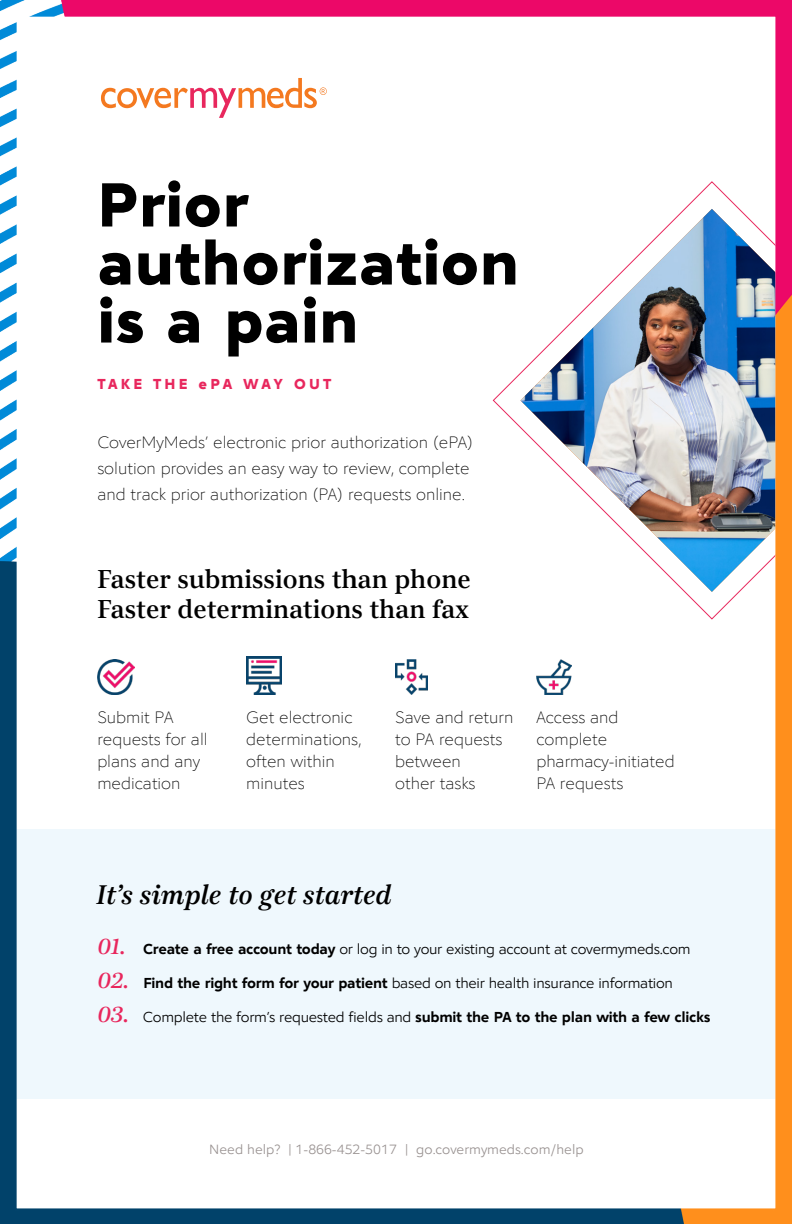
<style>
.page{position:relative;width:792px;height:1224px;background:#fff}
.page>*{position:absolute;margin:0;border:0;box-sizing:border-box;transform-origin:0 0}
.t1{font:700 60px/58px "Cover My Sans";color:#000}
.t2{font:italic 600 26px "Cover My Serif";color:#000}
.t3{font:600 25px/30px "Cover My Serif";color:#000}
.t4{font:italic 600 21px/34px "Cover My Serif";color:#e8275d}
.t5{font:200 16px/22px "Cover My Sans";color:#000}
.t6{font:300 14px "Cover My Sans";letter-spacing:-.02em;color:#000}
.t7{font:700 14px "Cover My Sans";letter-spacing:.22em;color:#e8275d}
.t8{font:300 13px "Cover My Sans";color:#989190}
.s1{font-weight:500}
</style>
<div class="page">
<img style="left:0;top:0;width:792px;height:1224px">
<h1 class="t1" style="left:97px;top:175px;width:424px">Prior authorization is a pain</h1>
<p class="t7" style="left:97px;top:374px;width:235px">TAKE THE ePA WAY OUT</p>
<p class="t5" style="left:97px;top:430px;width:377px;line-height:26px">CoverMyMeds’ electronic prior authorization (ePA) solution provides an easy way to review, complete and track prior authorization (PA) requests online.</p>
<h3 class="t3" style="left:97px;top:564px;width:375px">Faster submissions than phone<br>Faster determinations than fax</h3>
<p class="t5" style="left:97px;top:706px;width:112px">Submit PA requests for all plans and any medication</p>
<p class="t5" style="left:246px;top:706px;width:117px">Get electronic determinations, often within minutes</p>
<p class="t5" style="left:395px;top:706px;width:120px">Save and return to PA requests between<br>other tasks</p>
<p class="t5" style="left:536px;top:706px;width:140px">Access and complete pharmacy-initiated<br>PA requests</p>
<h2 class="t2" style="left:97px;top:878px;width:296px">It’s simple to get started</h2>
<p class="t6" style="left:143px;top:940px;width:549px"><span class="s1">Create a free account today</span> or log in to your existing account at covermymeds.com</p>
<p class="t6" style="left:143px;top:974px;width:531px"><span class="s1">Find the right form for your patient</span> based on their health insurance information</p>
<p class="t6" style="left:143px;top:1008px;width:569px">Complete the form’s requested fields and <span class="s1">submit the PA to the plan with a few clicks</span></p>
<h3 class="t4" style="left:97px;top:930px;width:33px">01.<br>02.<br>03.</h3>
<p class="t8" style="left:209px;top:1142px;width:376px">Need help? | 1-866-452-5017 | go.covermymeds.com/help</p>
</div>
